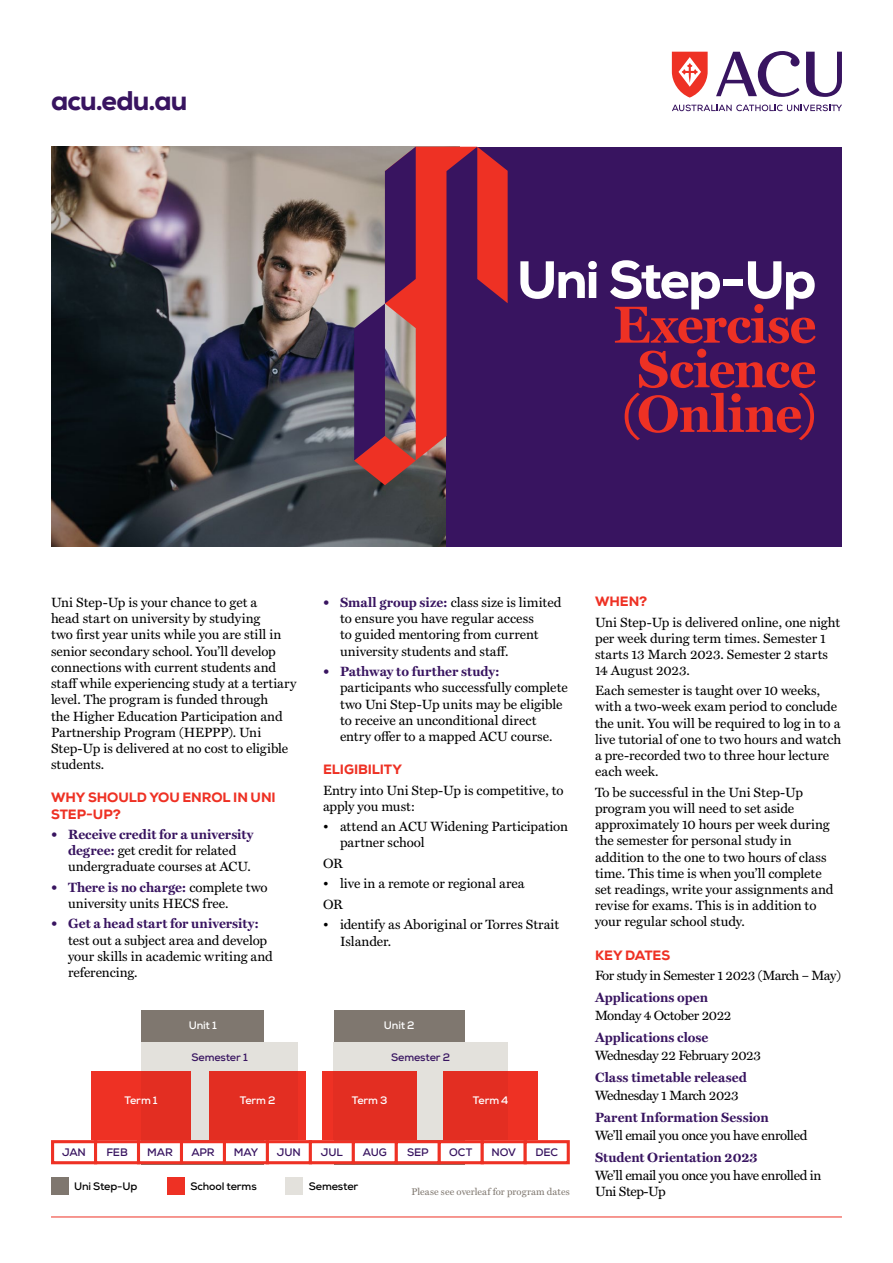
<style>
.page{position:relative;width:893px;height:1263px;background:#fff}
.page>*{position:absolute;margin:0;border:0;box-sizing:border-box;transform-origin:0 0}
.t1{font:700 52.5px/44.7px "Miller Text";letter-spacing:-.01em;color:#ee3124;text-align:justify}
.t2{font:800 52.5px "Nexa";letter-spacing:-.04em;color:#fff}
._06_Main_URL_purple{font:800 27px "Nexa";letter-spacing:-.03em;color:#381460}
.t3{font:13.5px/16.2px "Miller Text";color:#000}
.t4{font:13.5px/15.8px "Miller Text";letter-spacing:-.03em;color:#000}
.t5{font:700 13.5px "Miller Text";color:#381460}
.t6{font:800 13.5px/16.2px "Nexa";letter-spacing:-.005em;color:#ee3124}
.t7{font:700 10.8px "Nexa";letter-spacing:-.01em;color:#381460}
.t8{font:700 10.8px "Nexa";letter-spacing:-.015em;color:#fff}
.t9{font:700 10.8px "Nexa";letter-spacing:-.01em;color:#000}
.t10{font:9.75px "Miller Text";letter-spacing:.01em;color:#7f776f}
.s1{font-weight:700;color:#381460}
</style>
<div class="page">
<svg style="left:672px;top:52px;width:36px;height:46px"></svg>
<svg style="left:672px;top:105px;width:170px;height:6px"></svg>
<svg style="left:806px;top:52px;width:36px;height:45px"></svg>
<svg style="left:716px;top:51px;width:83px;height:46px"></svg>
<hr style="left:51px;top:1216px;width:791px;height:1px;background:#ee3124">
<img style="left:51px;top:147px;width:395px;height:399px">
<div style="left:334px;top:1010px;width:131px;height:154px;background:#7f776f"></div>
<div style="left:141px;top:1010px;width:123px;height:154px;background:#7f776f"></div>
<div style="left:141px;top:1042px;width:157px;height:98px;background:#e3e1dc"></div>
<div style="left:333px;top:1042px;width:175px;height:98px;background:#e3e1dc"></div>
<div style="left:446px;top:147px;width:396px;height:399px;background:#381460"></div>
<svg style="left:354px;top:147px;width:154px;height:338px"></svg>
<div style="left:92px;top:1071px;width:99px;height:69px;background:#e32e22"></div>
<div style="left:51px;top:1177px;width:18px;height:17px;background:#7f776f"></div>
<div style="left:167px;top:1177px;width:18px;height:17px;background:#ee3124"></div>
<div style="left:286px;top:1177px;width:17px;height:17px;background:#e3e1dc"></div>
<svg style="left:51px;top:1138px;width:519px;height:27px"></svg>
<div style="left:322px;top:1071px;width:95px;height:69px;background:#e32e22"></div>
<div style="left:444px;top:1071px;width:94px;height:69px;background:#e32e22"></div>
<div style="left:209px;top:1071px;width:95px;height:69px;background:#e32e22"></div>
<h3 class="_06_Main_URL_purple" style="left:51px;top:83px;width:138px">acu.edu.au</h3>
<h1 class="t2" style="left:517px;top:246px;width:301px">Uni Step-Up</h1>
<h1 class="t1" style="left:614px;top:300px;width:204px">Exercise Science (Online)</h1>
<p class="t3" style="left:51px;top:593px;width:247px">Uni Step-Up is your chance to get a<br>head start on university by studying<br>two first year units while you are still in senior secondary school. You’ll develop connections with current students and staff while experiencing study at a tertiary level. The program is funded through<br>the Higher Education Participation and Partnership Program (HEPPP). Uni Step-Up is delivered at no cost to eligible students.</p>
<p class="t6" style="left:51px;top:789px;width:226px">WHY SHOULD YOU ENROL IN UNI<br>STEP-UP?</p>
<p class="t3" style="left:68px;top:825px;width:187px;text-indent:-17px"><span class="s1">• Receive credit for a university degree:</span> get credit for related undergraduate courses at ACU.</p>
<p class="t3" style="left:68px;top:878px;width:201px;text-indent:-17px"><span class="s1">• There is no charge:</span> complete two university units HECS free.</p>
<p class="t5" style="left:51px;top:913px;width:209px">• Get a head start for university:</p>
<p class="t3" style="left:68px;top:931px;width:206px">test out a subject area and develop your skills in academic writing and referencing.</p>
<p class="t3" style="left:340px;top:593px;width:223px;text-indent:-17px"><span class="s1">• Small group size:</span> class size is limited to ensure you have regular access<br>to guided mentoring from current university students and staff.</p>
<p class="t5" style="left:323px;top:661px;width:178px">• Pathway to further study:</p>
<p class="t3" style="left:340px;top:679px;width:229px">participants who successfully complete two Uni Step-Up units may be eligible to receive an unconditional direct entry offer to a mapped ACU course.</p>
<p class="t6" style="left:323px;top:761px;width:80px">ELIGIBILITY</p>
<p class="t3" style="left:323px;top:781px;width:242px">Entry into Uni Step-Up is competitive, to apply you must:</p>
<p class="t3" style="left:340px;top:817px;width:230px;text-indent:-17px">• attend an ACU Widening Participation partner school</p>
<p class="t3" style="left:323px;top:854px;width:21px">OR</p>
<p class="t3" style="left:323px;top:872px;width:203px;line-height:20.4px">• live in a remote or regional area<br>OR</p>
<p class="t3" style="left:340px;top:916px;width:221px;text-indent:-17px">• identify as Aboriginal or Torres Strait<br>Islander.</p>
<p class="t8" style="left:189px;top:1018px;width:30px">Unit 1</p>
<p class="t8" style="left:384px;top:1018px;width:32px">Unit 2</p>
<p class="t8" style="left:124px;top:1093px;width:35px">Term 1</p>
<p class="t7" style="left:191px;top:1050px;width:58px">Semester 1</p>
<p class="t7" style="left:391px;top:1050px;width:60px">Semester 2</p>
<p class="t8" style="left:240px;top:1093px;width:37px">Term 2</p>
<p class="t8" style="left:352px;top:1093px;width:37px">Term 3</p>
<p class="t8" style="left:473px;top:1093px;width:37px">Term 4</p>
<p class="t7" style="left:62px;top:1145px;width:25px">JAN</p>
<p class="t7" style="left:106px;top:1145px;width:23px">FEB</p>
<p class="t7" style="left:147px;top:1145px;width:27px">MAR</p>
<p class="t7" style="left:191px;top:1145px;width:25px">APR</p>
<p class="t7" style="left:234px;top:1145px;width:26px">MAY</p>
<p class="t7" style="left:277px;top:1145px;width:25px">JUN</p>
<p class="t7" style="left:321px;top:1145px;width:23px">JUL</p>
<p class="t7" style="left:363px;top:1145px;width:25px">AUG</p>
<p class="t7" style="left:407px;top:1145px;width:23px">SEP</p>
<p class="t7" style="left:449px;top:1145px;width:24px">OCT</p>
<p class="t7" style="left:492px;top:1145px;width:26px">NOV</p>
<p class="t7" style="left:535px;top:1145px;width:24px">DEC</p>
<p class="t9" style="left:74px;top:1179px;width:65px">Uni Step-Up</p>
<p class="t9" style="left:190px;top:1179px;width:68px">School terms</p>
<p class="t9" style="left:309px;top:1179px;width:51px">Semester</p>
<p class="t10" style="left:412px;top:1184px;width:160px">Please see overleaf for program dates</p>
<p class="t6" style="left:595px;top:593px;width:54px">WHEN?</p>
<p class="t3" style="left:595px;top:613px;width:247px">Uni Step-Up is delivered online, one night per week during term times. Semester 1 starts 13 March 2023. Semester 2 starts 14 August 2023.</p>
<p class="t3" style="left:595px;top:682px;width:248px">Each semester is taught over 10 weeks, with a two-week exam period to conclude the unit. You will be required to log in to a live tutorial of one to two hours and watch a pre-recorded two to three hour lecture each week.</p>
<p class="t3" style="left:595px;top:783px;width:240px">To be successful in the Uni Step-Up program you will need to set aside approximately 10 hours per week during the semester for personal study in addition to the one to two hours of class time. This time is when you’ll complete set readings, write your assignments and revise for exams. This is in addition to your regular school study.</p>
<p class="t6" style="left:595px;top:947px;width:77px">KEY DATES</p>
<p class="t4" style="left:595px;top:966px;width:247px">For study in Semester 1 2023 (March – May)</p>
<p class="t5" style="left:595px;top:987px;width:115px">Applications open</p>
<p class="t4" style="left:595px;top:1006px;width:138px">Monday 4 October 2022</p>
<p class="t5" style="left:595px;top:1027px;width:115px">Applications close</p>
<p class="t4" style="left:595px;top:1046px;width:168px">Wednesday 22 February 2023</p>
<p class="t5" style="left:595px;top:1067px;width:153px">Class timetable released</p>
<p class="t4" style="left:595px;top:1086px;width:145px">Wednesday 1 March 2023</p>
<p class="t5" style="left:595px;top:1107px;width:175px">Parent Information Session</p>
<p class="t4" style="left:595px;top:1126px;width:214px">We’ll email you once you have enrolled</p>
<p class="t5" style="left:595px;top:1147px;width:164px">Student Orientation 2023</p>
<p class="t4" style="left:595px;top:1166px;width:228px">We’ll email you once you have enrolled in<br>Uni Step-Up</p>
</div>
